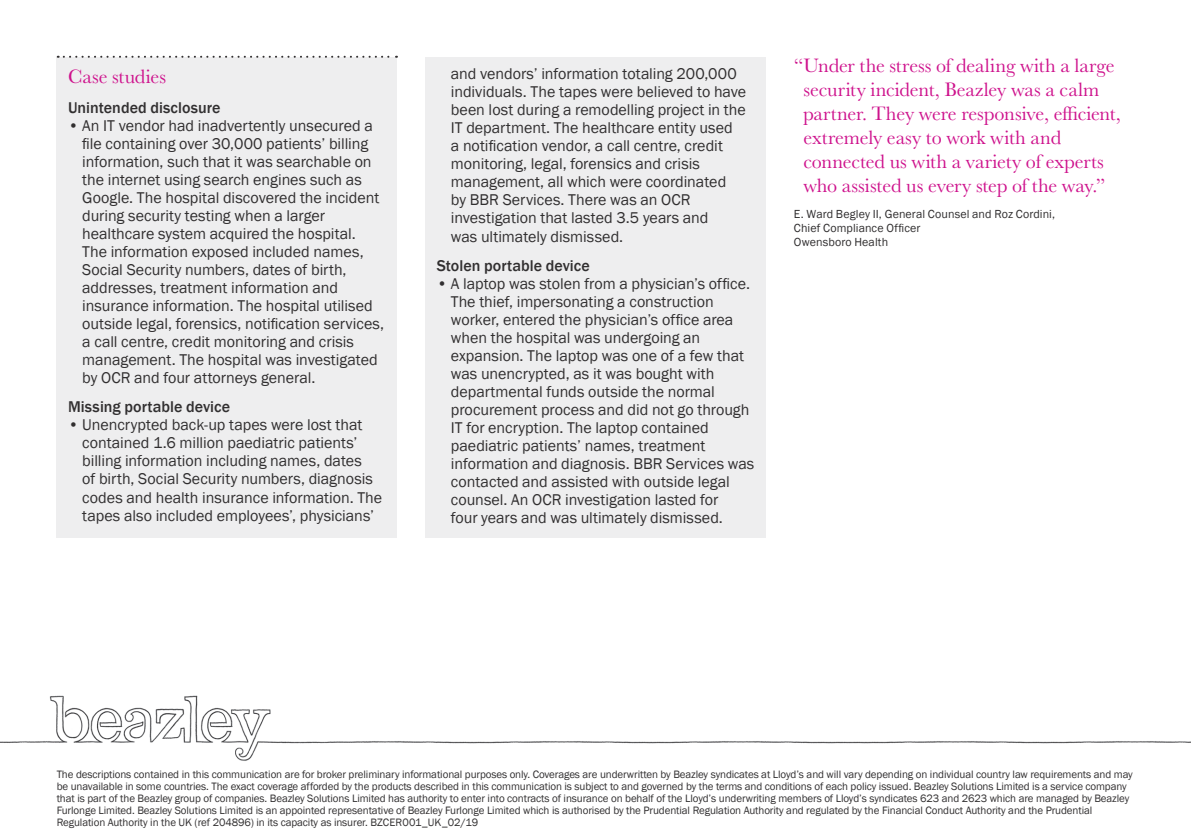
<style>
.page{position:relative;width:1191px;height:840px;background:#fff}
.page>*{position:absolute;margin:0;border:0;box-sizing:border-box;transform-origin:0 0}
._01_Intro___Headings{font:20px/24px "Baskerville URW";letter-spacing:-.005em;color:#ce118c}
.t1{font:16px/18px "Franklin Gothic";color:#312f30}
.t2{font:500 16px "Franklin Gothic";letter-spacing:.005em;color:#312f30}
._02_Source{font:12px/14px "Franklin Gothic";letter-spacing:.005em;color:#312f30}
.Body_Copy{font:11px/12px "Franklin Gothic";letter-spacing:-.01em;color:#312f30}
</style>
<div class="page">
<img style="left:0;top:55px;width:1191px;height:706px">
<div style="left:425px;top:57px;width:340px;height:480px;background:#eeeeef"></div>
<div style="left:57px;top:57px;width:340px;height:480px;background:#eeeeef"></div>
<svg style="left:58px;top:56px;width:339px;height:2px"></svg>
<p class="_01_Intro___Headings" style="left:68px;top:65px;width:99px">Case studies</p>
<p class="t2" style="left:68px;top:97px;width:154px">Unintended disclosure</p>
<p class="t1" style="left:82px;top:117px;width:303px;text-indent:-14px">• An IT vendor had inadvertently unsecured a file containing over 30,000 patients’ billing information, such that it was searchable on the internet using search engines such as Google. The hospital discovered the incident during security testing when a larger healthcare system acquired the hospital.<br>The information exposed included names, Social Security numbers, dates of birth, addresses, treatment information and insurance information. The hospital utilised outside legal, forensics, notification services, a call centre, credit monitoring and crisis management. The hospital was investigated by OCR and four attorneys general.</p>
<p class="t2" style="left:68px;top:397px;width:164px">Missing portable device</p>
<p class="t1" style="left:82px;top:416px;width:301px;text-indent:-14px">• Unencrypted back-up tapes were lost that contained 1.6 million paediatric patients’ billing information including names, dates<br>of birth, Social Security numbers, diagnosis codes and health insurance information. The tapes also included employees’, physicians’</p>
<p class="t1" style="left:451px;top:65px;width:297px">and vendors’ information totaling 200,000 individuals. The tapes were believed to have been lost during a remodelling project in the IT department. The healthcare entity used<br>a notification vendor, a call centre, credit monitoring, legal, forensics and crisis management, all which were coordinated<br>by BBR Services. There was an OCR investigation that lasted 3.5 years and<br>was ultimately dismissed.</p>
<p class="t2" style="left:437px;top:255px;width:155px">Stolen portable device</p>
<p class="t1" style="left:451px;top:275px;width:305px;text-indent:-14px">• A laptop was stolen from a physician’s office.<br>The thief, impersonating a construction worker, entered the physician’s office area when the hospital was undergoing an expansion. The laptop was one of a few that was unencrypted, as it was bought with departmental funds outside the normal procurement process and did not go through IT for encryption. The laptop contained paediatric patients’ names, treatment information and diagnosis. BBR Services was contacted and assisted with outside legal counsel. An OCR investigation lasted for<br>four years and was ultimately dismissed.</p>
<p class="_01_Intro___Headings" style="left:803px;top:54px;width:319px;text-indent:-9px">“Under the stress of dealing with a large security incident, Beazley was a calm partner. They were responsive, efficient, extremely easy to work with and connected us with a variety of experts who assisted us every step of the way.”</p>
<p class="_02_Source" style="left:794px;top:207px;width:262px">E. Ward Begley II, General Counsel and Roz Cordini,<br>Chief Compliance Officer</p>
<p class="_02_Source" style="left:794px;top:235px;width:96px">Owensboro Health</p>
<p class="Body_Copy" style="left:57px;top:767px;width:1077px">The descriptions contained in this communication are for broker preliminary informational purposes only. Coverages are underwritten by Beazley syndicates at Lloyd’s and will vary depending on individual country law requirements and may be unavailable in some countries. The exact coverage afforded by the products described in this communication is subject to and governed by the terms and conditions of each policy issued. Beazley Solutions Limited is a service company that is part of the Beazley group of companies. Beazley Solutions Limited has authority to enter into contracts of insurance on behalf of the Lloyd’s underwriting members of Lloyd’s syndicates 623 and 2623 which are managed by Beazley Furlonge Limited. Beazley Solutions Limited is an appointed representative of Beazley Furlonge Limited which is authorised by the Prudential Regulation Authority and regulated by the Financial Conduct Authority and the Prudential Regulation Authority in the UK (ref 204896) in its capacity as insurer. BZCER001_UK_02/19</p>
</div>
